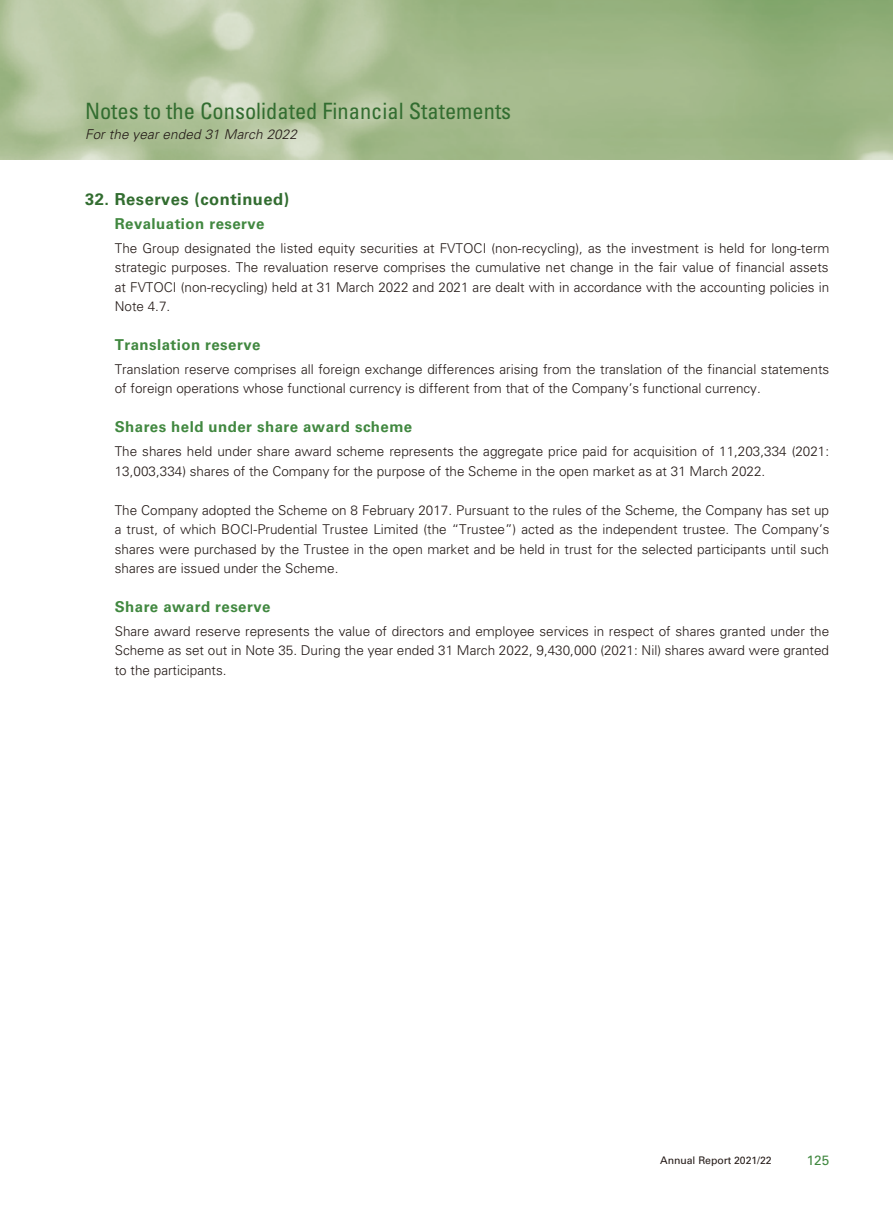
<style>
.page{position:relative;width:893px;height:1212px;background:#fff}
.page>*{position:absolute;margin:0;border:0;box-sizing:border-box;transform-origin:0 0}
.t1{font:condensed 22.5px "Univers LT Std";color:#326d30}
.t2{font:700 16.5px "Univers LT Std";letter-spacing:.03em;color:#326d30}
.t3{font:700 15px "Univers LT Std";letter-spacing:.03em;color:#418840}
.t4{font:300 13.5px/19.5px "Univers LT Std";color:#231916;text-align:justify}
.t5{font:italic 300 13.5px "Univers LT Std";letter-spacing:.01em;color:#231916}
.t6{font:13.5px "Univers LT Std";color:#418840}
.t7{font:10.5px "Univers LT Std";letter-spacing:-.005em;color:#231916}
</style>
<div class="page">
<h1 class="t1" style="left:85px;top:96px;width:428px">Notes to the Consolidated Financial Statements</h1>
<p class="t5" style="left:85px;top:126px;width:214px">For the year ended 31 March 2022</p>
<p class="t2" style="left:85px;top:190px;width:206px">32. Reserves (continued)</p>
<p class="t3" style="left:115px;top:215px;width:151px">Revaluation reserve</p>
<p class="t4" style="left:115px;top:238px;width:716px">The Group designated the listed equity securities at FVTOCI (non-recycling), as the investment is held for long-term strategic purposes. The revaluation reserve comprises the cumulative net change in the fair value of financial assets at FVTOCI (non-recycling) held at 31 March 2022 and 2021 are dealt with in accordance with the accounting policies in Note 4.7.</p>
<p class="t3" style="left:115px;top:336px;width:147px">Translation reserve</p>
<p class="t4" style="left:115px;top:359px;width:716px">Translation reserve comprises all foreign exchange differences arising from the translation of the financial statements of foreign operations whose functional currency is different from that of the Company’s functional currency.</p>
<p class="t3" style="left:115px;top:418px;width:299px">Shares held under share award scheme</p>
<p class="t4" style="left:115px;top:442px;width:716px">The shares held under share award scheme represents the aggregate price paid for acquisition of 11,203,334 (2021:<br>13,003,334) shares of the Company for the purpose of the Scheme in the open market as at 31 March 2022.</p>
<p class="t4" style="left:115px;top:500px;width:716px">The Company adopted the Scheme on 8 February 2017. Pursuant to the rules of the Scheme, the Company has set up a trust, of which BOCI-Prudential Trustee Limited (the “Trustee”) acted as the independent trustee. The Company’s shares were purchased by the Trustee in the open market and be held in trust for the selected participants until such shares are issued under the Scheme.</p>
<p class="t3" style="left:115px;top:598px;width:157px">Share award reserve</p>
<p class="t4" style="left:115px;top:621px;width:716px">Share award reserve represents the value of directors and employee services in respect of shares granted under the Scheme as set out in Note 35. During the year ended 31 March 2022, 9,430,000 (2021: Nil) shares award were granted to the participants.</p>
<p class="t7" style="left:660px;top:1154px;width:113px">Annual Report 2021/22</p>
<p class="t6" style="left:807px;top:1152px;width:24px">125</p>
</div>
